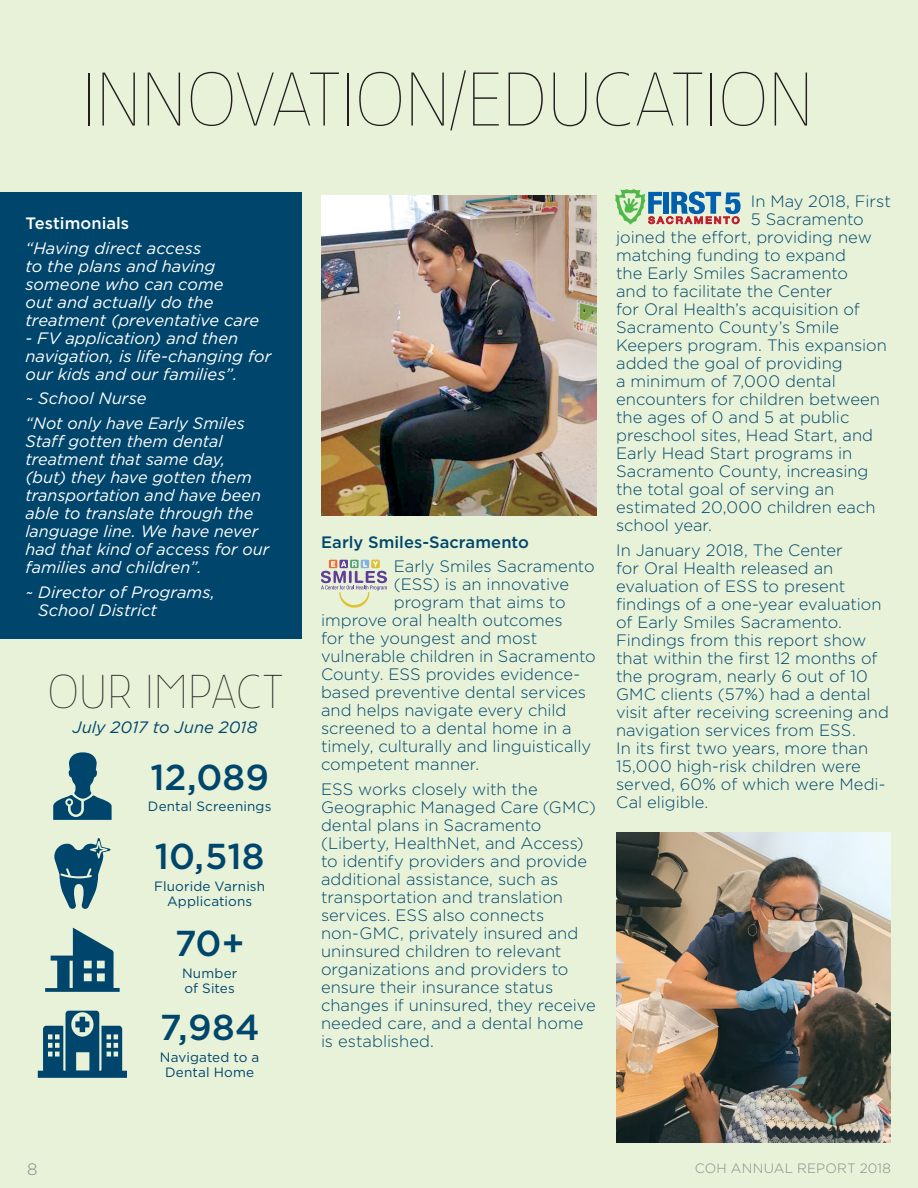
<style>
.page{position:relative;width:918px;height:1188px;background:#e7f2d8}
.page>*{position:absolute;margin:0;border:0;box-sizing:border-box;transform-origin:0 0}
.t1{font:100 72px "TF Forever";letter-spacing:-.025em;color:#231f20}
.t2{font:100 45px "TF Forever";letter-spacing:-.015em;color:#231f20}
.t3{font:500 36px "Gotham";letter-spacing:.005em;color:#00466c}
.t4{font:300 16.5px/18px "Gotham";color:#00466c}
.t5{font:italic 16.5px/18px "Gotham";color:#fff}
.t6{font:500 16.5px "Gotham";letter-spacing:.005em;color:#00466c}
.t7{font:italic 16.5px "Gotham";color:#00466c}
.t8{font:500 16.5px "Gotham";letter-spacing:.005em;color:#fff}
.t9{font:300 16.5px "Gotham";color:#878a8f}
.t10{font:13.5px/15px "Gotham";letter-spacing:.01em;color:#00466c;text-align:center}
.t11{font:300 13.5px "Gotham";letter-spacing:.015em;color:#878a8f}
</style>
<div class="page">
<svg style="left:321px;top:560px;width:66px;height:48px"></svg>
<svg style="left:615px;top:189px;width:126px;height:35px"></svg>
<img style="left:322px;top:195px;width:274px;height:321px">
<img style="left:616px;top:833px;width:275px;height:310px">
<svg style="left:54px;top:838px;width:56px;height:71px"></svg>
<div style="left:0;top:193px;width:302px;height:446px;background:#00466c"></div>
<svg style="left:53px;top:752px;width:59px;height:68px"></svg>
<svg style="left:45px;top:928px;width:75px;height:64px"></svg>
<svg style="left:38px;top:1011px;width:89px;height:67px"></svg>
<h1 class="t1" style="left:81px;top:59px;width:735px">INNOVATION/EDUCATION</h1>
<p class="t8" style="left:26px;top:212px;width:105px">Testimonials</p>
<p class="t5" style="left:26px;top:239px;width:235px">“Having direct access<br>to the plans and having someone who can come<br>out and actually do the treatment (preventative care</p>
<p class="t5" style="left:26px;top:329px;width:247px">- FV application) and then navigation, is life-changing for our kids and our families”.</p>
<p class="t5" style="left:26px;top:386px;width:221px;line-height:24.8px">~ School Nurse<br>“Not only have Early Smiles</p>
<p class="t5" style="left:26px;top:432px;width:245px">Staff gotten them dental treatment that same day, (but) they have gotten them transportation and have been able to translate through the language line. We have never had that kind of access for our families and children”.</p>
<p class="t5" style="left:38px;top:583px;width:178px;text-indent:-13px">~ Director of Programs,<br>School District</p>
<h2 class="t2" style="left:47px;top:666px;width:237px">OUR IMPACT</h2>
<p class="t7" style="left:73px;top:717px;width:186px">July 2017 to June 2018</p>
<h3 class="t3" style="left:150px;top:753px;width:120px">12,089</h3>
<p class="t10" style="left:148px;top:799px;width:125px">Dental Screenings</p>
<h3 class="t3" style="left:155px;top:833px;width:111px">10,518</h3>
<p class="t10" style="left:154px;top:879px;width:112px">Fluoride Varnish<br>Applications</p>
<h3 class="t3" style="left:175px;top:920px;width:71px">70+</h3>
<p class="t10" style="left:182px;top:965px;width:57px;text-align:left">Number of Sites</p>
<h3 class="t3" style="left:160px;top:1004px;width:101px">7,984</h3>
<p class="t10" style="left:160px;top:1049px;width:101px">Navigated to a<br>Dental Home</p>
<p class="t6" style="left:321px;top:531px;width:209px">Early Smiles-Sacramento</p>
<p class="t4" style="left:394px;top:557px;width:202px">Early Smiles Sacramento</p>
<p class="t4" style="left:394px;top:575px;width:177px">(ESS) is an innovative</p>
<p class="t4" style="left:394px;top:593px;width:173px">program that aims to</p>
<p class="t4" style="left:321px;top:611px;width:243px">improve oral health outcomes</p>
<p class="t4" style="left:321px;top:629px;width:218px">for the youngest and most</p>
<p class="t4" style="left:321px;top:647px;width:276px">vulnerable children in Sacramento</p>
<p class="t4" style="left:321px;top:665px;width:261px">County. ESS provides evidence-</p>
<p class="t4" style="left:321px;top:683px;width:267px">based preventive dental services</p>
<p class="t4" style="left:321px;top:701px;width:247px">and helps navigate every child</p>
<p class="t4" style="left:321px;top:719px;width:252px">screened to a dental home in a</p>
<p class="t4" style="left:321px;top:737px;width:272px">timely, culturally and linguistically</p>
<p class="t4" style="left:321px;top:755px;width:160px">competent manner.</p>
<p class="t4" style="left:321px;top:780px;width:276px">ESS works closely with the<br>Geographic Managed Care (GMC) dental plans in Sacramento (Liberty, HealthNet, and Access) to identify providers and provide additional assistance, such as transportation and translation services. ESS also connects non-GMC, privately insured and uninsured children to relevant organizations and providers to ensure their insurance status changes if uninsured, they receive needed care, and a dental home is established.</p>
<p class="t4" style="left:751px;top:192px;width:142px">In May 2018, First</p>
<p class="t4" style="left:751px;top:210px;width:114px">5 Sacramento</p>
<p class="t4" style="left:616px;top:228px;width:257px">joined the effort, providing new</p>
<p class="t4" style="left:616px;top:246px;width:231px">matching funding to expand</p>
<p class="t4" style="left:616px;top:264px;width:234px">the Early Smiles Sacramento</p>
<p class="t4" style="left:616px;top:282px;width:218px">and to facilitate the Center</p>
<p class="t4" style="left:616px;top:300px;width:245px">for Oral Health’s acquisition of</p>
<p class="t4" style="left:616px;top:318px;width:225px">Sacramento County’s Smile</p>
<p class="t4" style="left:616px;top:336px;width:272px">Keepers program. This expansion</p>
<p class="t4" style="left:616px;top:354px;width:228px">added the goal of providing</p>
<p class="t4" style="left:616px;top:372px;width:221px">a minimum of 7,000 dental</p>
<p class="t4" style="left:616px;top:390px;width:265px">encounters for children between</p>
<p class="t4" style="left:616px;top:408px;width:235px">the ages of 0 and 5 at public</p>
<p class="t4" style="left:616px;top:426px;width:259px">preschool sites, Head Start, and</p>
<p class="t4" style="left:616px;top:444px;width:238px">Early Head Start programs in</p>
<p class="t4" style="left:616px;top:462px;width:254px">Sacramento County, increasing</p>
<p class="t4" style="left:616px;top:480px;width:220px">the total goal of serving an</p>
<p class="t4" style="left:616px;top:498px;width:261px">estimated 20,000 children each</p>
<p class="t4" style="left:616px;top:516px;width:97px">school year.</p>
<p class="t4" style="left:616px;top:541px;width:274px">In January 2018, The Center<br>for Oral Health released an evaluation of ESS to present findings of a one-year evaluation of Early Smiles Sacramento.<br>Findings from this report show that within the first 12 months of the program, nearly 6 out of 10<br>GMC clients (57%) had a dental visit after receiving screening and navigation services from ESS.<br>In its first two years, more than<br>15,000 high-risk children were served, 60% of which were Medi-<br>Cal eligible.</p>
<p class="t9" style="left:27px;top:1158px;width:12px">8</p>
<p class="t11" style="left:695px;top:1160px;width:198px">COH ANNUAL REPORT 2018</p>
</div>
